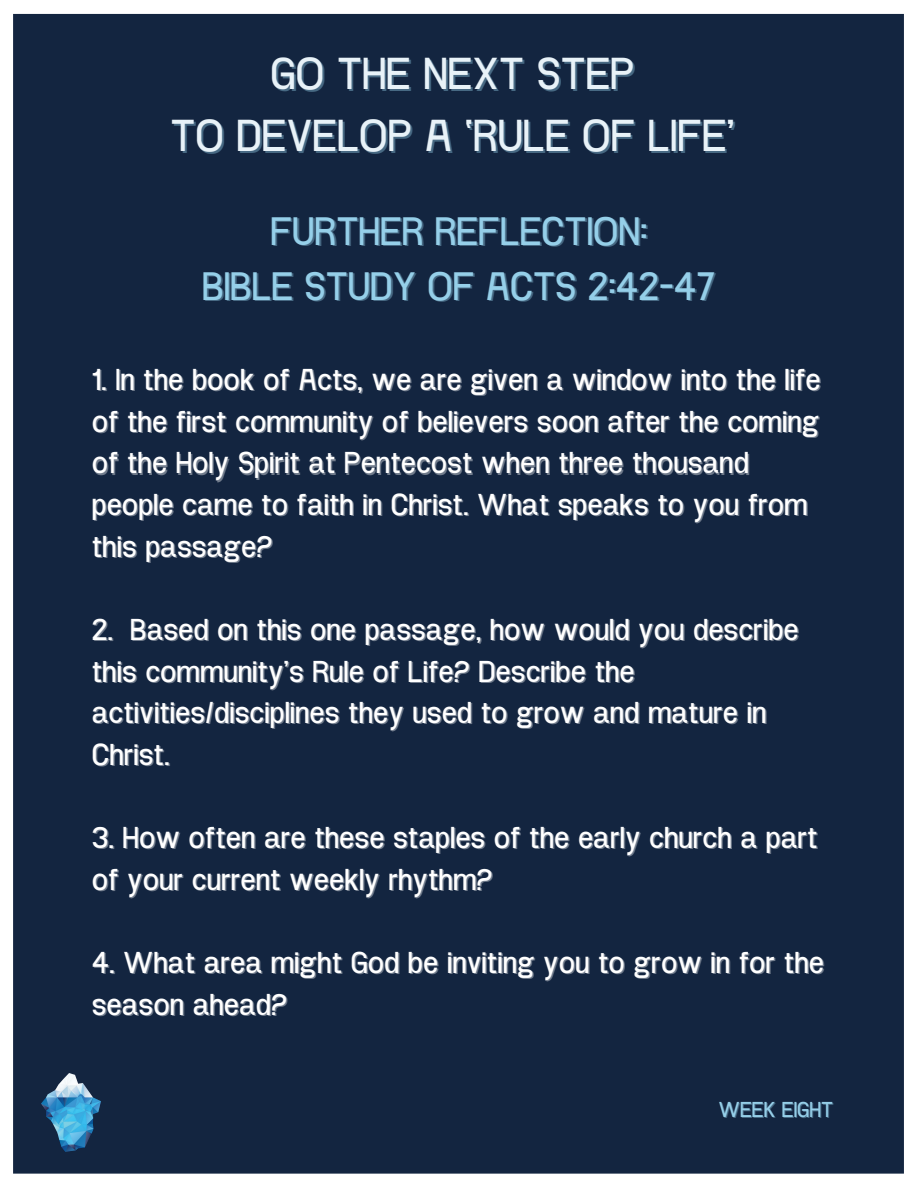
<style>
.page{position:relative;width:918px;height:1188px;background:#fff}
.page>*{position:absolute;margin:0;border:0;box-sizing:border-box;transform-origin:0 0}
.t1{font:44.7px/61.8px "Projekt Blackbird";color:#e8f2f8;text-align:center}
.t2{font:39.6px/55.2px "Projekt Blackbird";color:#95cfe9;text-align:center}
.t3{font:30.15px/41.7px "Projekt Blackbird";color:#fff}
.t4{font:21.6px "Projekt Blackbird";color:#95cfe9}
.s1{color:rgb(255 255 255/.4)}
</style>
<div class="page">
<div style="left:13px;top:13px;width:891px;height:1161px;background:#132540"></div>
<img style="left:41px;top:1073px;width:60px;height:79px">
<h1 class="t1" style="left:170px;top:47px;width:566px">GO THE NEXT STEP<br>TO DEVELOP A ‘RULE OF LIFE’</h1>
<h2 class="t2" style="left:202px;top:207px;width:515px">FURTHER REFLECTION:<br>BIBLE STUDY OF ACTS 2:42-47</h2>
<p class="t3" style="left:92px;top:362px;width:731px">1. In the book of Acts, we are given a window into the life of the first community of believers soon after the coming of the Holy Spirit at Pentecost when three thousand people came to faith in Christ. What speaks to you from this passage?</p>
<p class="t3" style="left:92px;top:611px;width:709px"><span class="s1">2.</span> Based on this one passage, how would you describe this community’s Rule of Life? Describe the activities/disciplines they used to grow and mature in Christ.</p>
<p class="t3" style="left:92px;top:820px;width:727px">3. How often are these staples of the early church a part of your current weekly rhythm?</p>
<p class="t3" style="left:92px;top:944px;width:734px">4. What area might God be inviting you to grow in for the season ahead?</p>
<p class="t4" style="left:719px;top:1101px;width:116px">WEEK EIGHT</p>
</div>
